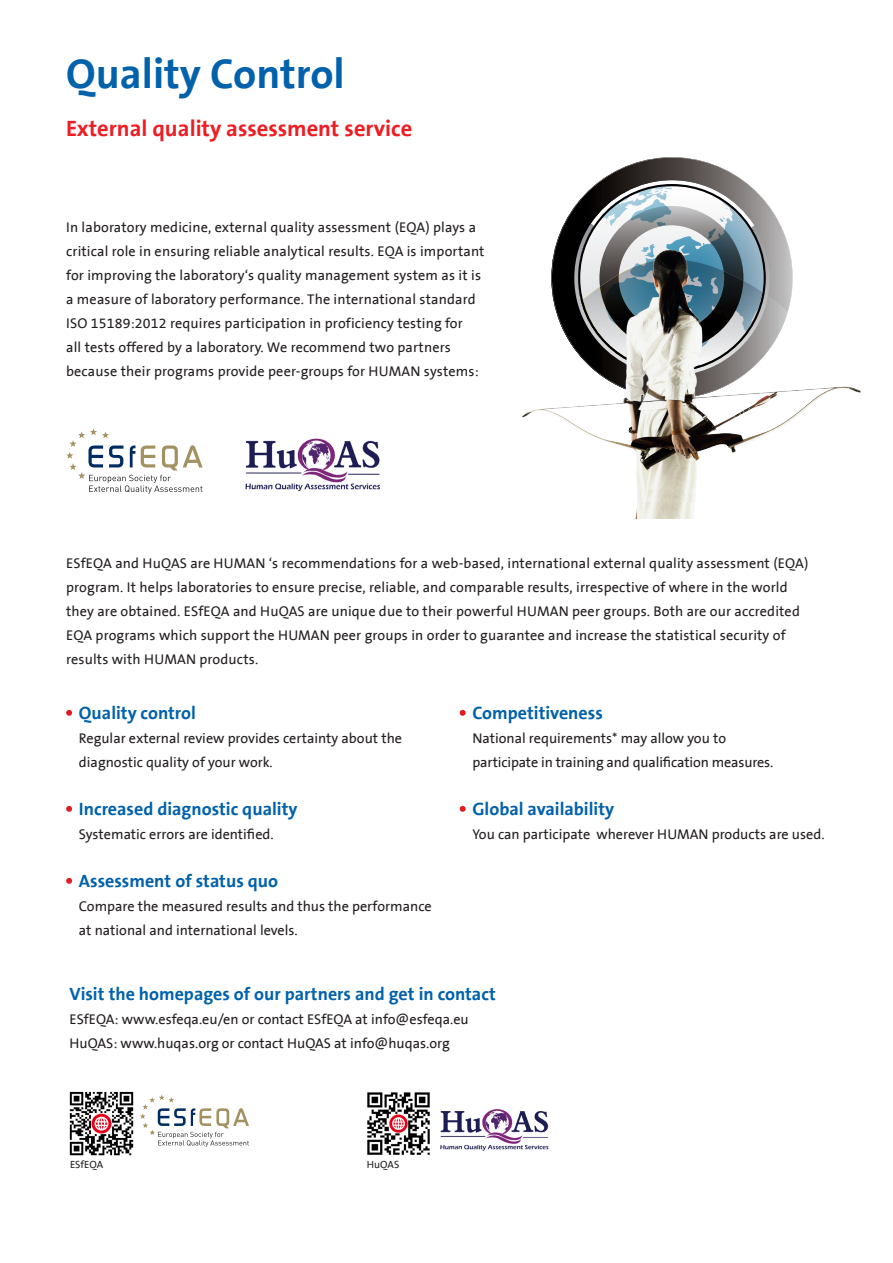
<style>
.page{position:relative;width:893px;height:1263px;background:#fff}
.page>*{position:absolute;margin:0;border:0;box-sizing:border-box;transform-origin:0 0}
.t1{font:700 42px "The Sans B7";color:#0161ab}
.t2{font:700 22.5px "The Sans B7";color:#ee1d23}
.t3{font:700 18px "The Sans B7";color:#0161ab}
.Human_Katalog___Text{font:14.25px/24px "The Sans B5 Plain";letter-spacing:.01em;color:#231f20}
.Human_Katalog___Text-2{font:14.25px/24px "The Sans B5 Plain";letter-spacing:-.01em;color:#231f20}
.Human_Katalog___Text-3{font:10.5px "The Sans B5 Plain";color:#231f20}
</style>
<div class="page">
<svg style="left:66px;top:710px;width:6px;height:6px"></svg>
<svg style="left:66px;top:806px;width:6px;height:6px"></svg>
<svg style="left:66px;top:878px;width:6px;height:6px"></svg>
<svg style="left:460px;top:710px;width:6px;height:6px"></svg>
<svg style="left:460px;top:806px;width:6px;height:6px"></svg>
<svg style="left:569px;top:157px;width:206px;height:58px"></svg>
<img style="left:522px;top:215px;width:339px;height:304px">
<svg style="left:140px;top:1095px;width:109px;height:52px"></svg>
<img style="left:69px;top:1091px;width:65px;height:65px">
<img style="left:367px;top:1092px;width:63px;height:63px">
<img style="left:440px;top:1109px;width:109px;height:42px">
<svg style="left:66px;top:428px;width:137px;height:66px"></svg>
<img style="left:245px;top:438px;width:136px;height:53px">
<p class="t1" style="left:66px;top:52px;width:280px">Quality Control</p>
<p class="t2" style="left:66px;top:117px;width:348px">External quality assessment service</p>
<p class="Human_Katalog___Text" style="left:66px;top:216px;width:420px">In laboratory medicine, external quality assessment (EQA) plays a critical role in ensuring reliable analytical results. EQA is important for improving the laboratory‘s quality management system as it is a measure of laboratory performance. The international standard ISO 15189:2012 requires participation in proficiency testing for<br>all tests offered by a laboratory. We recommend two partners because their programs provide peer-groups for HUMAN systems:</p>
<p class="Human_Katalog___Text" style="left:66px;top:552px;width:744px">ESfEQA and HuQAS are HUMAN ‘s recommendations for a web-based, international external quality assessment (EQA) program. It helps laboratories to ensure precise, reliable, and comparable results, irrespective of where in the world they are obtained. ESfEQA and HuQAS are unique due to their powerful HUMAN peer groups. Both are our accredited EQA programs which support the HUMAN peer groups in order to guarantee and increase the statistical security of results with HUMAN products.</p>
<p class="t3" style="left:79px;top:704px;width:118px">Quality control</p>
<p class="Human_Katalog___Text" style="left:79px;top:727px;width:325px">Regular external review provides certainty about the diagnostic quality of your work.</p>
<p class="t3" style="left:79px;top:800px;width:220px">Increased diagnostic quality</p>
<p class="Human_Katalog___Text" style="left:79px;top:823px;width:196px">Systematic errors are identified.</p>
<p class="t3" style="left:79px;top:872px;width:201px">Assessment of status quo</p>
<p class="Human_Katalog___Text" style="left:79px;top:895px;width:354px">Compare the measured results and thus the performance at national and international levels.</p>
<p class="t3" style="left:472px;top:704px;width:132px">Competitiveness</p>
<p class="Human_Katalog___Text-2" style="left:472px;top:727px;width:302px">National requirements* may allow you to participate in training and qualification measures.</p>
<p class="t3" style="left:472px;top:800px;width:143px">Global availability</p>
<p class="Human_Katalog___Text" style="left:472px;top:823px;width:354px">You can participate wherever HUMAN products are used.</p>
<p class="t3" style="left:70px;top:985px;width:428px">Visit the homepages of our partners and get in contact</p>
<p class="Human_Katalog___Text" style="left:70px;top:1008px;width:401px">ESfEQA: www.esfeqa.eu/en or contact ESfEQA at info@esfeqa.eu</p>
<p class="Human_Katalog___Text" style="left:70px;top:1032px;width:382px">HuQAS: www.huqas.org or contact HuQAS at info@huqas.org</p>
<p class="Human_Katalog___Text-3" style="left:70px;top:1159px;width:35px">ESfEQA</p>
<p class="Human_Katalog___Text-3" style="left:367px;top:1159px;width:34px">HuQAS</p>
</div>
